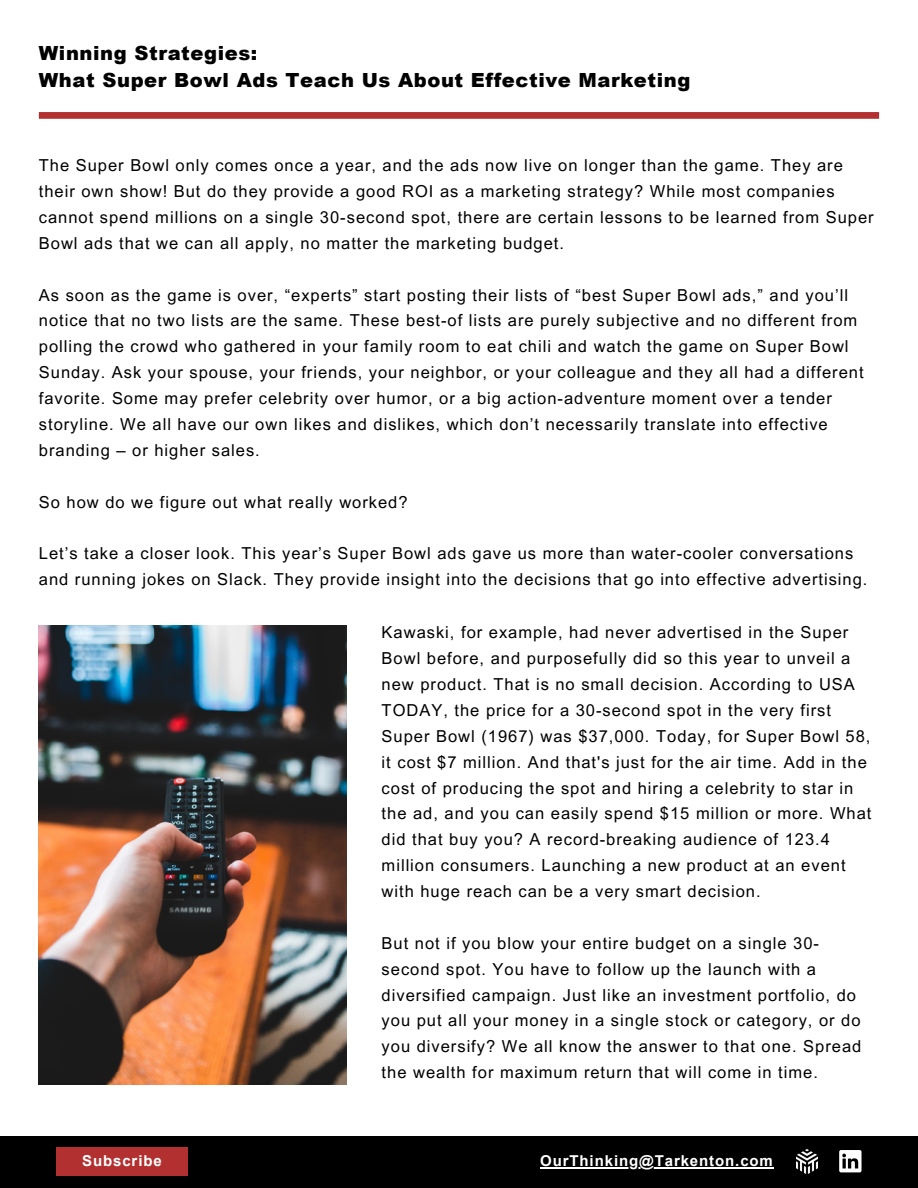
<style>
.page{position:relative;width:918px;height:1188px;background:#fff}
.page>*{position:absolute;margin:0;border:0;box-sizing:border-box;transform-origin:0 0}
.t1{font:900 19.5px/27px "Arial";letter-spacing:.03em;color:#000}
.t2{font:16.5px/25.8px "Arial MT Pro";letter-spacing:.06em;color:#000}
.t3{font:700 15px "Arial";letter-spacing:.06em;color:#fff}
</style>
<div class="page">
<div style="left:0;top:1136px;width:918px;height:52px;background:#000"></div>
<svg style="left:839px;top:1150px;width:23px;height:22px"></svg>
<img style="left:796px;top:1149px;width:22px;height:25px">
<div style="left:56px;top:1147px;width:132px;height:28px;background:#b33030"></div>
<div style="left:39px;top:112px;width:840px;height:7px;background:#b33030"></div>
<img style="left:39px;top:626px;width:307px;height:459px">
<hr style="left:540px;top:1167px;width:234px;height:2px;background:#fff">
<p class="t1" style="left:39px;top:39px;width:653px">Winning Strategies:<br>What Super Bowl Ads Teach Us About Effective Marketing</p>
<p class="t2" style="left:39px;top:155px;width:836px">The Super Bowl only comes once a year, and the ads now live on longer than the game. They are their own show! But do they provide a good ROI as a marketing strategy? While most companies cannot spend millions on a single 30-second spot, there are certain lessons to be learned from Super Bowl ads that we can all apply, no matter the marketing budget.</p>
<p class="t2" style="left:39px;top:284px;width:826px">As soon as the game is over, “experts” start posting their lists of “best Super Bowl ads,” and you’ll notice that no two lists are the same. These best-of lists are purely subjective and no different from polling the crowd who gathered in your family room to eat chili and watch the game on Super Bowl Sunday. Ask your spouse, your friends, your neighbor, or your colleague and they all had a different favorite. Some may prefer celebrity over humor, or a big action-adventure moment over a tender storyline. We all have our own likes and dislikes, which don’t necessarily translate into effective branding – or higher sales.</p>
<p class="t2" style="left:39px;top:491px;width:370px">So how do we figure out what really worked?</p>
<p class="t2" style="left:39px;top:543px;width:830px">Let’s take a closer look. This year’s Super Bowl ads gave us more than water-cooler conversations and running jokes on Slack. They provide insight into the decisions that go into effective advertising.</p>
<p class="t2" style="left:382px;top:622px;width:491px">Kawaski, for example, had never advertised in the Super Bowl before, and purposefully did so this year to unveil a new product. That is no small decision. According to USA TODAY, the price for a 30-second spot in the very first Super Bowl (1967) was $37,000. Today, for Super Bowl 58, it cost $7 million. And that's just for the air time. Add in the cost of producing the spot and hiring a celebrity to star in the ad, and you can easily spend $15 million or more. What did that buy you? A record-breaking audience of 123.4 million consumers. Launching a new product at an event with huge reach can be a very smart decision.</p>
<p class="t2" style="left:382px;top:932px;width:481px">But not if you blow your entire budget on a single 30- second spot. You have to follow up the launch with a diversified campaign. Just like an investment portfolio, do you put all your money in a single stock or category, or do you diversify? We all know the answer to that one. Spread the wealth for maximum return that will come in time.</p>
<p class="t3" style="left:82px;top:1153px;width:81px">Subscribe</p>
<p class="t3" style="left:540px;top:1153px;width:234px">OurThinking@Tarkenton.com</p>
</div>
